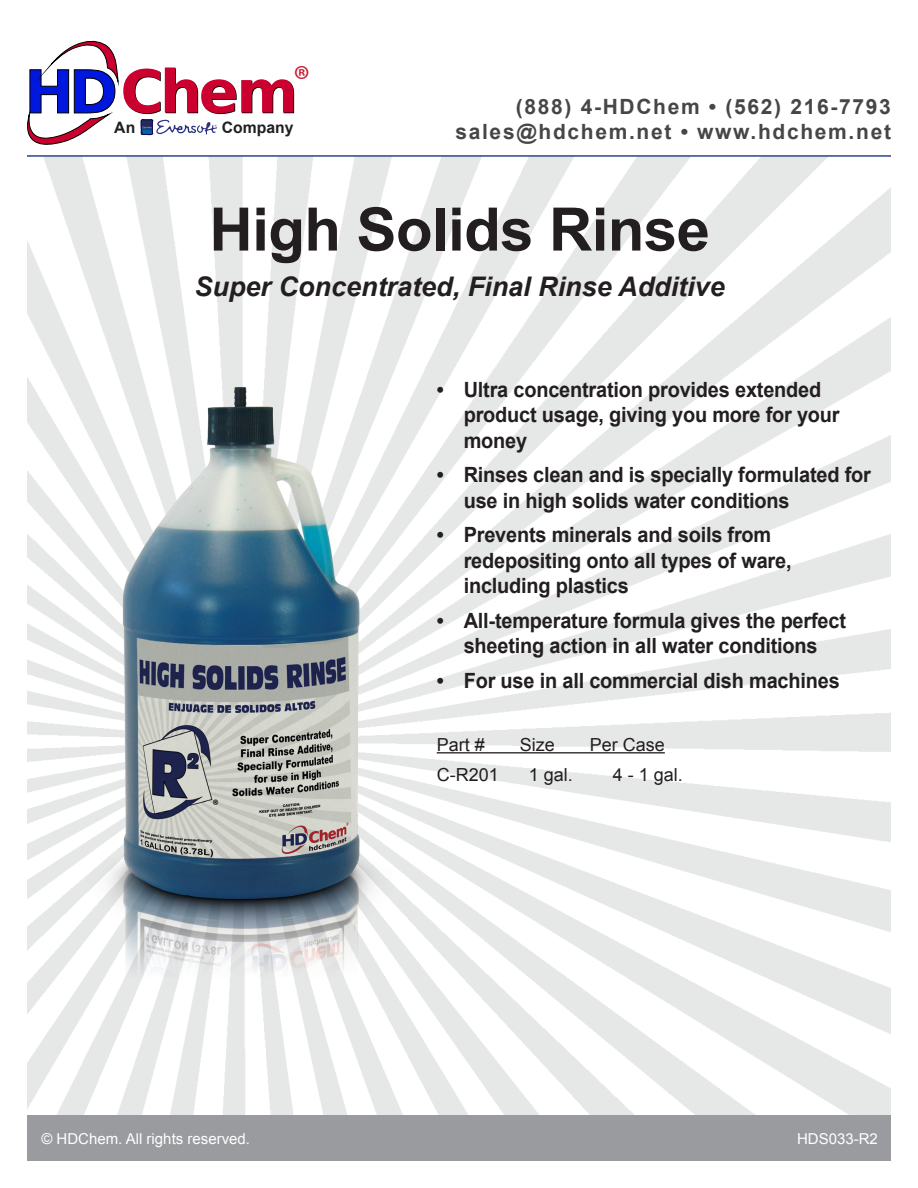
<style>
.page{position:relative;width:918px;height:1188px;background:#fff}
.page>*{position:absolute;margin:0;border:0;box-sizing:border-box;transform-origin:0 0}
.Chemical_Name{font:700 60px "Arial";letter-spacing:-.01em;color:#231f20}
.t1{font:39.6px "Myriad Pro";color:#cc1a2e}
.Chemical_Subhead{font:italic 700 27px "Arial";color:#231f20}
.Bullet_1{font:700 21px/25.5px "Arial";letter-spacing:-.01em;color:#231f20;scale:.95 1}
.t2{font:700 21px "Arial";letter-spacing:.08em;color:#464647}
.Body_Copy{font:18px "Arial";color:#231f20}
.t3{font:700 15.75px "Arial";color:#231f20}
.t4{font:15px "Arial";color:#fff}
</style>
<div class="page">
<svg style="left:27px;top:40px;width:267px;height:105px"></svg>
<img style="left:27px;top:157px;width:864px;height:958px">
<hr style="left:27px;top:155px;width:864px;height:2px;background:#284689">
<div style="left:27px;top:1115px;width:864px;height:46px;background:#999b9e"></div>
<hr style="left:437px;top:752px;width:228px;height:1px;background:#231f20">
<img style="left:59px;top:382px;width:367px;height:596px">
<h2 class="t1" style="left:293px;top:55px;width:18px">®</h2>
<p class="t3" style="left:114px;top:117px;width:22px">An</p>
<p class="t3" style="left:222px;top:117px;width:73px">Company</p>
<p class="t2" style="left:516px;top:92px;width:377px">(888) 4-HDChem • (562) 216-7793</p>
<p class="t2" style="left:455px;top:118px;width:437px">sales@hdchem.net • www.hdchem.net</p>
<p class="Chemical_Name" style="left:209px;top:189px;width:502px">High Solids Rinse</p>
<p class="Chemical_Subhead" style="left:195px;top:268px;width:532px">Super Concentrated, Final Rinse Additive</p>
<p class="Bullet_1" style="left:464px;top:377px;width:397px;text-indent:-27px">• Ultra concentration provides extended product usage, giving you more for your money</p>
<p class="Bullet_1" style="left:464px;top:463px;width:430px;text-indent:-27px">• Rinses clean and is specially formulated for use in high solids water conditions</p>
<p class="Bullet_1" style="left:464px;top:523px;width:347px;text-indent:-27px">• Prevents minerals and soils from redepositing onto all types of ware, including plastics</p>
<p class="Bullet_1" style="left:437px;top:608px;width:432px;text-align:center">• All-temperature formula gives the perfect sheeting action in all water conditions</p>
<p class="Bullet_1" style="left:437px;top:668px;width:426px">• For use in all commercial dish machines</p>
<p class="Body_Copy" style="left:437px;top:733px;width:50px">Part #</p>
<p class="Body_Copy" style="left:520px;top:733px;width:37px">Size</p>
<p class="Body_Copy" style="left:590px;top:733px;width:77px">Per Case</p>
<p class="Body_Copy" style="left:437px;top:763px;width:64px">C-R201</p>
<p class="Body_Copy" style="left:529px;top:763px;width:46px">1 gal.</p>
<p class="Body_Copy" style="left:613px;top:763px;width:72px">4 - 1 gal.</p>
<p class="t4" style="left:41px;top:1129px;width:210px">© HDChem. All rights reserved.</p>
<p class="t4" style="left:797px;top:1129px;width:82px">HDS033-R2</p>
</div>
